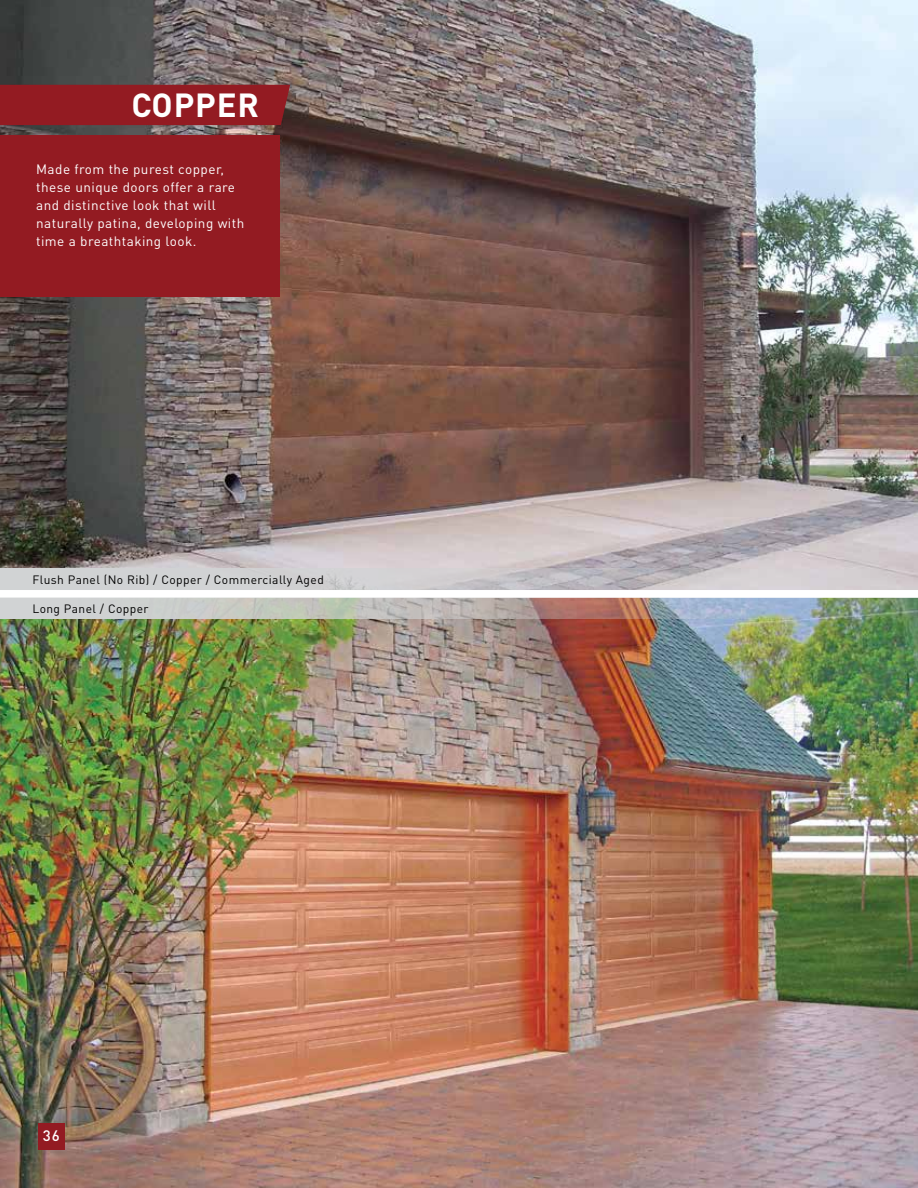
<style>
.page{position:relative;width:918px;height:1188px;background:#fff}
.page>*{position:absolute;margin:0;border:0;box-sizing:border-box;transform-origin:0 0}
.t1{font:700 33px "DIN Pro";letter-spacing:.025em;color:#fff}
.t2{font:500 15px "DIN Pro";color:#fff}
.t3{font:13.5px/18px "DIN Pro";letter-spacing:.035em;color:#fff}
.t4{font:12px "DIN Pro";letter-spacing:.035em;color:#000}
</style>
<div class="page">
<img style="left:0;top:0;width:918px;height:1188px">
<div style="left:0;top:85px;width:290px;height:40px;background:#931b22"></div>
<svg style="left:0;top:569px;width:918px;height:21px;background:#cccacd"></svg>
<img style="left:0;top:598px;width:918px;height:21px">
<div style="left:0;top:590px;width:918px;height:8px;background:#fff"></div>
<div style="left:38px;top:1123px;width:27px;height:27px;background:#931b22"></div>
<div style="left:0;top:135px;width:280px;height:162px;background:#931b22"></div>
<h1 class="t1" style="left:131px;top:83px;width:129px">COPPER</h1>
<p class="t3" style="left:36px;top:159px;width:210px">Made from the purest copper, these unique doors offer a rare and distinctive look that will naturally patina, developing with time a breathtaking look.</p>
<p class="t4" style="left:32px;top:572px;width:293px">Flush Panel (No Rib) / Copper / Commercially Aged</p>
<p class="t4" style="left:32px;top:601px;width:118px">Long Panel / Copper</p>
<p class="t2" style="left:43px;top:1126px;width:18px">36</p>
</div>
